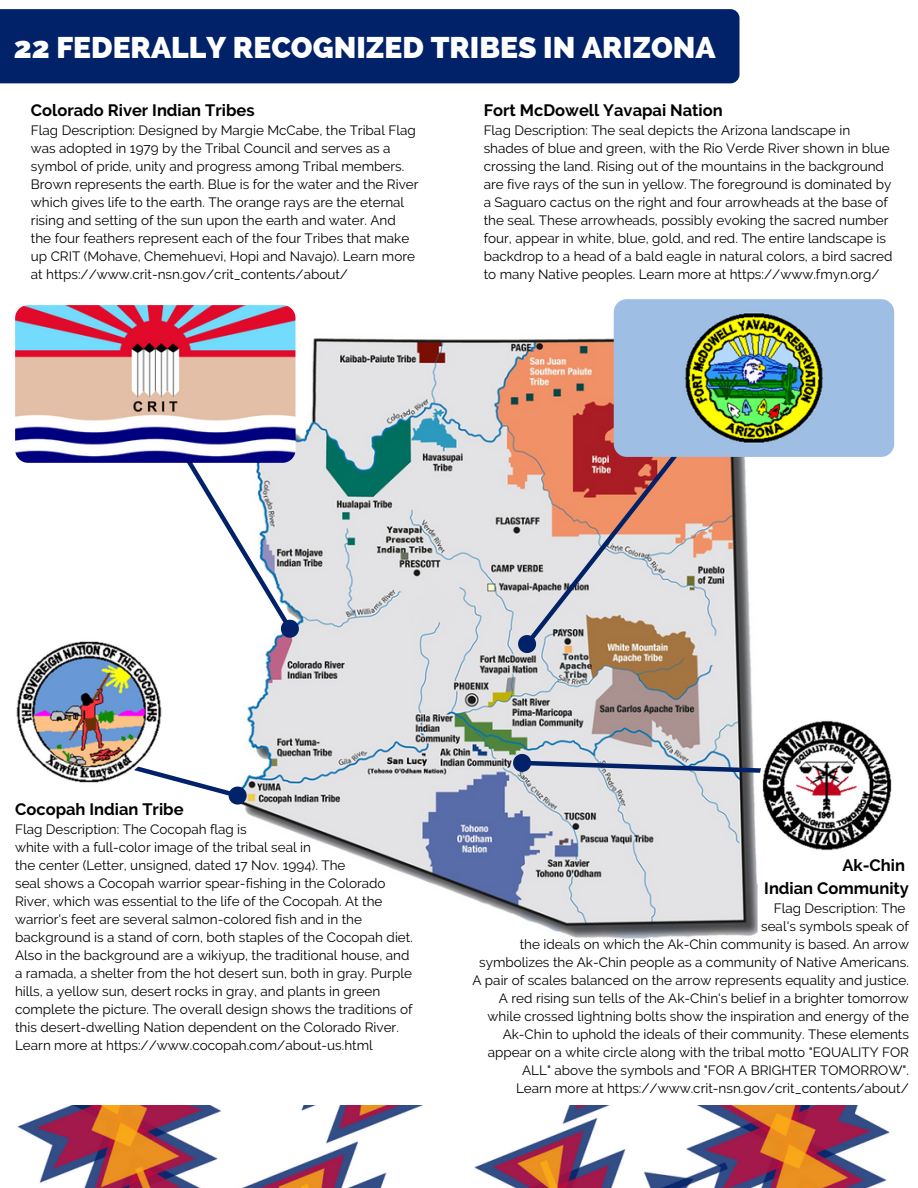
<style>
.page{position:relative;width:918px;height:1188px;background:#fff}
.page>*{position:absolute;margin:0;border:0;box-sizing:border-box;transform-origin:0 0}
.t1{font:800 30px "Raleway";color:#fff}
.t2{font:700 16.5px/22.5px "Raleway";color:#000;text-align:right}
.t3{font:13.5px/18px "Raleway";color:#000}
</style>
<div class="page">
<div style="left:0;top:9px;width:739px;height:74px;background:#012169"></div>
<img style="left:17px;top:1105px;width:873px;height:83px">
<img style="left:246px;top:329px;width:512px;height:610px">
<svg style="left:134px;top:737px;width:119px;height:74px"></svg>
<img style="left:15px;top:638px;width:148px;height:148px;border-radius:50%">
<svg style="left:187px;top:416px;width:120px;height:229px"></svg>
<img style="left:15px;top:305px;width:281px;height:158px;border-radius:13px">
<svg style="left:510px;top:429px;width:190px;height:232px"></svg>
<img style="left:614px;top:299px;width:280px;height:158px;border-radius:13px">
<svg style="left:510px;top:750px;width:251px;height:34px"></svg>
<img style="left:759px;top:718px;width:135px;height:135px;border-radius:50%">
<h1 class="t1" style="left:14px;top:29px;width:703px">22 FEDERALLY RECOGNIZED TRIBES IN ARIZONA</h1>
<p class="t2" style="left:31px;top:99px;width:225px">Colorado River Indian Tribes</p>
<p class="t3" style="left:31px;top:121px;width:389px">Flag Description: Designed by Margie McCabe, the Tribal Flag was adopted in 1979 by the Tribal Council and serves as a symbol of pride, unity and progress among Tribal members.<br>Brown represents the earth. Blue is for the water and the River which gives life to the earth. The orange rays are the eternal rising and setting of the sun upon the earth and water. And the four feathers represent each of the four Tribes that make up CRIT (Mohave, Chemehuevi, Hopi and Navajo). Learn more at https://www.crit-nsn.gov/crit_contents/about/</p>
<p class="t2" style="left:484px;top:99px;width:241px">Fort McDowell Yavapai Nation</p>
<p class="t3" style="left:484px;top:121px;width:410px">Flag Description: The seal depicts the Arizona landscape in shades of blue and green, with the Rio Verde River shown in blue crossing the land. Rising out of the mountains in the background are five rays of the sun in yellow. The foreground is dominated by a Saguaro cactus on the right and four arrowheads at the base of the seal. These arrowheads, possibly evoking the sacred number four, appear in white, blue, gold, and red. The entire landscape is backdrop to a head of a bald eagle in natural colors, a bird sacred to many Native peoples. Learn more at https://www.fmyn.org/</p>
<p class="t2" style="left:15px;top:798px;width:170px">Cocopah Indian Tribe</p>
<p class="t3" style="left:15px;top:821px;width:399px">Flag Description: The Cocopah flag is<br>white with a full-color image of the tribal seal in<br>the center (Letter, unsigned, dated 17 Nov. 1994). The<br>seal shows a Cocopah warrior spear-fishing in the Colorado River, which was essential to the life of the Cocopah. At the warrior's feet are several salmon-colored fish and in the background is a stand of corn, both staples of the Cocopah diet.<br>Also in the background are a wikiyup, the traditional house, and a ramada, a shelter from the hot desert sun, both in gray. Purple hills, a yellow sun, desert rocks in gray, and plants in green complete the picture. The overall design shows the traditions of this desert-dwelling Nation dependent on the Colorado River.<br>Learn more at https://www.cocopah.com/about-us.html</p>
<p class="t2" style="left:764px;top:854px;width:146px">Ak-Chin<br>Indian Community</p>
<p class="t3" style="left:472px;top:899px;width:438px;text-align:right">Flag Description: The<br>seal's symbols speak of<br>the ideals on which the Ak-Chin community is based. An arrow symbolizes the Ak-Chin people as a community of Native Americans.<br>A pair of scales balanced on the arrow represents equality and justice.<br>A red rising sun tells of the Ak-Chin's belief in a brighter tomorrow while crossed lightning bolts show the inspiration and energy of the Ak-Chin to uphold the ideals of their community. These elements appear on a white circle along with the tribal motto "EQUALITY FOR ALL" above the symbols and "FOR A BRIGHTER TOMORROW".<br>Learn more at https://www.crit-nsn.gov/crit_contents/about/</p>
</div>
